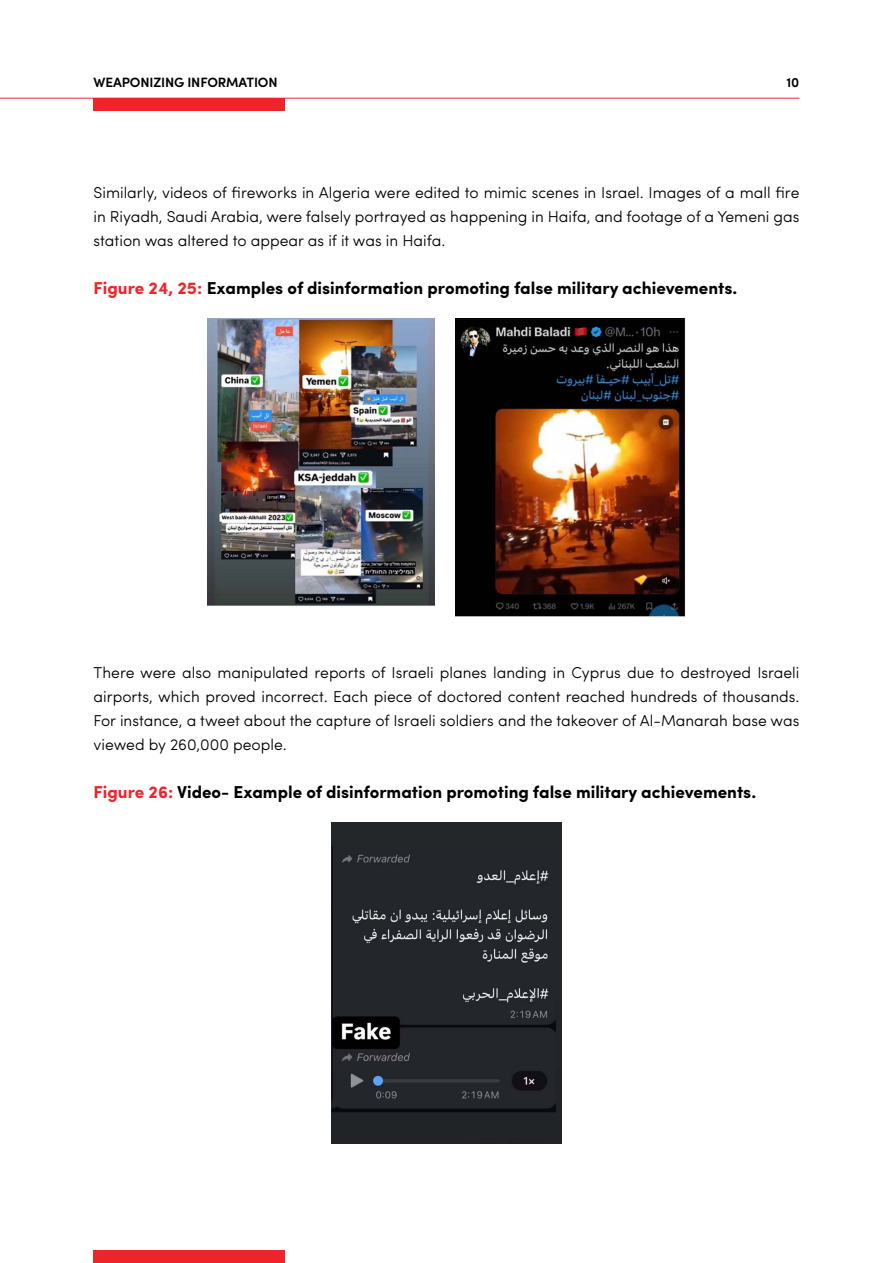
<style>
.page{position:relative;width:893px;height:1263px;background:#fff}
.page>*{position:absolute;margin:0;border:0;box-sizing:border-box;transform-origin:0 0}
.t1{font:700 17.25px "Sofia Pro";color:#000}
.t2{font:300 15.75px/24px "Sofia Pro";color:#000;text-align:justify}
.t3{font:600 13.5px "Sofia Pro";letter-spacing:-.01em;color:#000}
.s1{color:#ee2528}
</style>
<div class="page">
<div style="left:94px;top:98px;width:191px;height:13px;background:#ee2528"></div>
<hr style="left:0;top:98px;width:799px;height:1px;background:#ee2528">
<div style="left:94px;top:1250px;width:191px;height:13px;background:#ee2528"></div>
<img style="left:207px;top:318px;width:228px;height:288px">
<img style="left:456px;top:318px;width:229px;height:299px">
<img style="left:332px;top:822px;width:229px;height:321px">
<p class="t3" style="left:94px;top:72px;width:186px">WEAPONIZING INFORMATION</p>
<p class="t3" style="left:786px;top:72px;width:15px">10</p>
<p class="t2" style="left:94px;top:179px;width:707px">Similarly, videos of fireworks in Algeria were edited to mimic scenes in Israel. Images of a mall fire in Riyadh, Saudi Arabia, were falsely portrayed as happening in Haifa, and footage of a Yemeni gas station was altered to appear as if it was in Haifa.</p>
<p class="t1" style="left:94px;top:275px;width:645px"><span class="s1">Figure 24, 25:</span> Examples of disinformation promoting false military achievements.</p>
<p class="t2" style="left:94px;top:659px;width:707px">There were also manipulated reports of Israeli planes landing in Cyprus due to destroyed Israeli airports, which proved incorrect. Each piece of doctored content reached hundreds of thousands.<br>For instance, a tweet about the capture of Israeli soldiers and the takeover of Al-Manarah base was viewed by 260,000 people.</p>
<p class="t1" style="left:94px;top:779px;width:664px"><span class="s1">Figure 26:</span> Video- Example of disinformation promoting false military achievements.</p>
</div>
